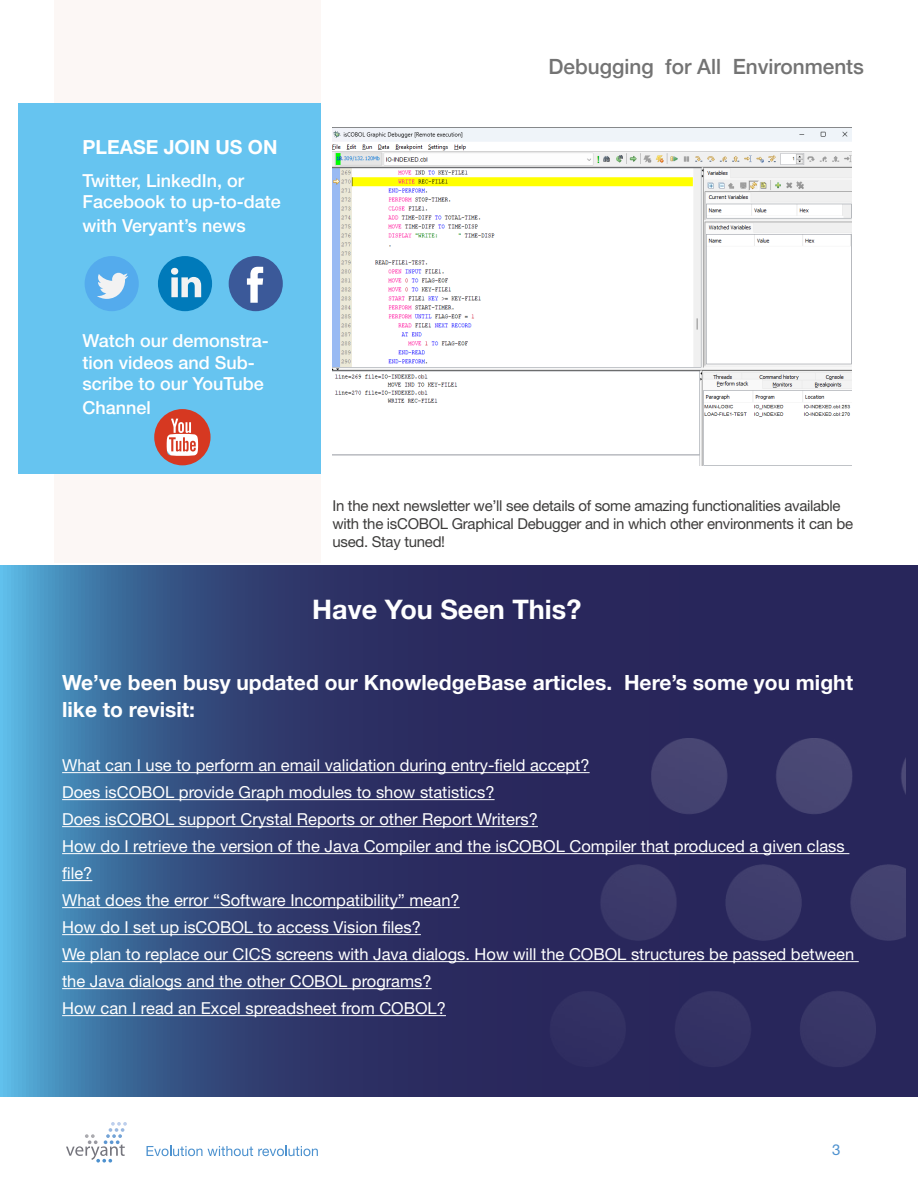
<style>
.page{position:relative;width:918px;height:1188px;background:#fff}
.page>*{position:absolute;margin:0;border:0;box-sizing:border-box;transform-origin:0 0}
.t1{font:700 27px "Helvetica Neue LT Std";color:#fff}
.t2{font:700 21px/27px "Helvetica Neue LT Std";color:#fff}
.t3{font:500 21px "Helvetica Neue";color:#737373}
.t4{font:700 19.5px "Helvetica Neue LT Std";color:#fff}
.t5{font:500 18px/21.6px "Helvetica Neue LT Std";color:#fff}
.t6{font:16.5px/27px "Helvetica Neue LT Std";color:#fff}
.t7{font:15px/18px "Helvetica Neue LT Std";letter-spacing:-.02em;color:#3d3c3b}
.t8{font:15px "Helvetica Neue LT Std";color:#4d91cf}
</style>
<div class="page">
<svg style="left:66px;top:1122px;width:61px;height:41px"></svg>
<svg style="left:147px;top:1146px;width:55px;height:10px"></svg>
<svg style="left:208px;top:1146px;width:110px;height:10px"></svg>
<svg style="left:0;top:566px;width:918px;height:531px;background:#334779"></svg>
<hr style="left:62px;top:772px;width:528px;height:1px;background:#fff">
<hr style="left:62px;top:799px;width:433px;height:1px;background:#fff">
<hr style="left:62px;top:826px;width:476px;height:1px;background:#fff">
<hr style="left:62px;top:853px;width:787px;height:1px;background:#fff">
<hr style="left:62px;top:880px;width:30px;height:1px;background:#fff">
<hr style="left:62px;top:907px;width:398px;height:1px;background:#fff">
<hr style="left:62px;top:934px;width:359px;height:1px;background:#fff">
<hr style="left:62px;top:961px;width:797px;height:1px;background:#fff">
<hr style="left:62px;top:988px;width:370px;height:1px;background:#fff">
<hr style="left:62px;top:1015px;width:384px;height:1px;background:#fff">
<img style="left:500px;top:738px;width:406px;height:359px">
<img style="left:332px;top:128px;width:520px;height:338px">
<div style="left:54px;top:0;width:267px;height:562px;background:#fcf7f5"></div>
<div style="left:19px;top:103px;width:302px;height:371px;background:#66c4f0"></div>
<div style="left:85px;top:256px;width:54px;height:55px;background:#54abed;border-radius:50%"></div>
<svg style="left:97px;top:273px;width:31px;height:26px"></svg>
<div style="left:158px;top:256px;width:54px;height:55px;background:#007aba;border-radius:50%"></div>
<svg style="left:171px;top:268px;width:30px;height:29px"></svg>
<div style="left:229px;top:256px;width:54px;height:55px;background:#3b5999;border-radius:50%"></div>
<svg style="left:247px;top:267px;width:16px;height:36px"></svg>
<svg style="left:154px;top:409px;width:57px;height:56px"></svg>
<p class="t4" style="left:82px;top:135px;width:197px">PLEASE JOIN US ON</p>
<p class="t5" style="left:82px;top:169px;width:200px">Twitter, LinkedIn, or<br>Facebook to up-to-date</p>
<p class="t5" style="left:82px;top:214px;width:165px">with Veryant’s news</p>
<p class="t3" style="left:549px;top:50px;width:317px">Debugging for All Environments</p>
<p class="t5" style="left:82px;top:330px;width:188px">Watch our demonstra&shy;tion videos and Sub&shy;scribe to our YouTube</p>
<p class="t5" style="left:82px;top:396px;width:70px">Channel</p>
<p class="t7" style="left:332px;top:497px;width:522px">In the next newsletter we’ll see details of some amazing functionalities available with the isCOBOL Graphical Debugger and in which other environments it can be used. Stay tuned!</p>
<h1 class="t1" style="left:312px;top:593px;width:271px">Have You Seen This?</h1>
<p class="t2" style="left:62px;top:669px;width:792px">We’ve been busy updated our KnowledgeBase articles. Here’s some you might like to revisit:</p>
<p class="t6" style="left:62px;top:751px;width:794px">What can I use to perform an email validation during entry-field accept?<br>Does isCOBOL provide Graph modules to show statistics?<br>Does isCOBOL support Crystal Reports or other Report Writers?<br>How do I retrieve the version of the Java Compiler and the isCOBOL Compiler that produced a given class file?<br>What does the error “Software Incompatibility” mean?<br>How do I set up isCOBOL to access Vision files?<br>We plan to replace our CICS screens with Java dialogs. How will the COBOL structures be passed between the Java dialogs and the other COBOL programs?<br>How can I read an Excel spreadsheet from COBOL?</p>
<p class="t8" style="left:832px;top:1141px;width:10px">3</p>
</div>
